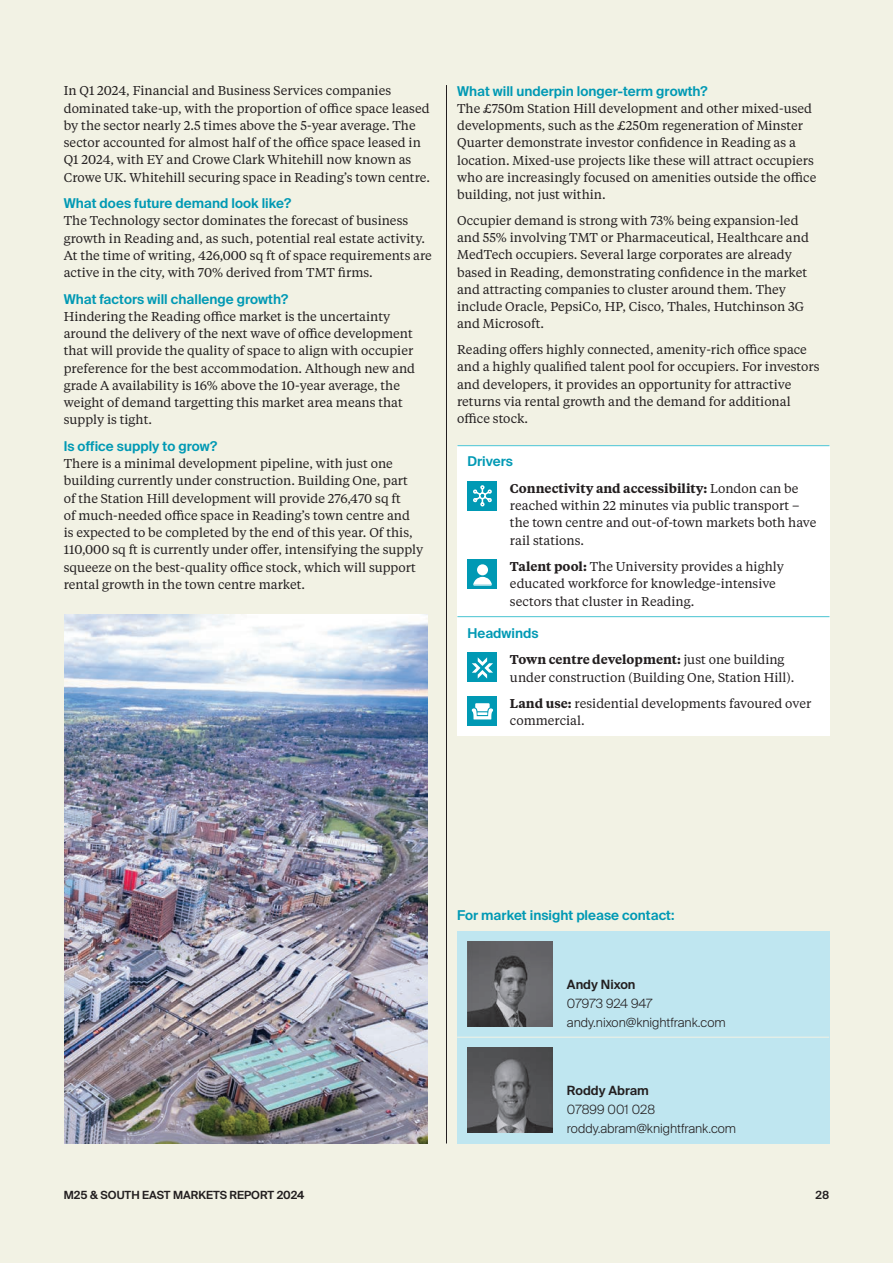
<style>
.page{position:relative;width:893px;height:1263px;background:#f2f2e4}
.page>*{position:absolute;margin:0;border:0;box-sizing:border-box;transform-origin:0 0}
.t1{font:600 13.5px "Suisse Intl";color:#0099b4}
.t2{font:12.75px/17.2px "Tiempos Text";color:#231f20}
.t3{font:300 12.75px/18.8px "Suisse Intl";color:#231f20}
.t4{font:600 12.75px "Suisse Intl";color:#231f20}
.t5{font:600 11.25px "Suisse Intl";color:#231f20}
.s1{font-weight:600}
</style>
<div class="page">
<hr style="left:446px;top:85px;width:1px;height:1058px;background:#231f20">
<img style="left:64px;top:614px;width:364px;height:529px">
<div style="left:457px;top:931px;width:372px;height:106px;background:#bfe6f0"></div>
<img style="left:468px;top:941px;width:85px;height:85px">
<div style="left:457px;top:1037px;width:372px;height:106px;background:#bfe6f0"></div>
<img style="left:468px;top:1048px;width:85px;height:85px">
<div style="left:457px;top:445px;width:372px;height:171px;background:#fff"></div>
<div style="left:467px;top:481px;width:30px;height:30px;background:#0099b4"></div>
<div style="left:467px;top:559px;width:30px;height:30px;background:#0099b4"></div>
<div style="left:457px;top:617px;width:372px;height:119px;background:#fff"></div>
<div style="left:467px;top:652px;width:30px;height:30px;background:#0099b4"></div>
<div style="left:467px;top:696px;width:30px;height:30px;background:#0099b4"></div>
<hr style="left:457px;top:616px;width:372px;height:1px;background:#48c3d1">
<hr style="left:457px;top:445px;width:372px;height:1px;background:#48c3d1">
<svg style="left:473px;top:485px;width:19px;height:22px"></svg>
<div style="left:477px;top:564px;width:11px;height:11px;background:#fff;border-radius:50%"></div>
<svg style="left:473px;top:577px;width:19px;height:9px"></svg>
<svg style="left:472px;top:657px;width:21px;height:22px"></svg>
<svg style="left:472px;top:703px;width:21px;height:16px"></svg>
<hr style="left:457px;top:1037px;width:372px;height:1px;background:#f2f2e4">
<p class="t2" style="left:64px;top:82px;width:368px">In Q1 2024, Financial and Business Services companies dominated take-up, with the proportion of office space leased by the sector nearly 2.5 times above the 5-year average. The sector accounted for almost half of the office space leased in Q1 2024, with EY and Crowe Clark Whitehill now known as Crowe UK. Whitehill securing space in Reading’s town centre.</p>
<p class="t1" style="left:64px;top:195px;width:229px">What does future demand look like?</p>
<p class="t2" style="left:64px;top:212px;width:370px">The Technology sector dominates the forecast of business growth in Reading and, as such, potential real estate activity.<br>At the time of writing, 426,000 sq ft of space requirements are active in the city, with 70% derived from TMT firms.</p>
<p class="t1" style="left:64px;top:291px;width:226px">What factors will challenge growth?</p>
<p class="t2" style="left:64px;top:307px;width:353px">Hindering the Reading office market is the uncertainty around the delivery of the next wave of office development that will provide the quality of space to align with occupier preference for the best accommodation. Although new and grade A availability is 16% above the 10-year average, the weight of demand targetting this market area means that supply is tight.</p>
<p class="t1" style="left:64px;top:438px;width:155px">Is office supply to grow?</p>
<p class="t2" style="left:64px;top:454px;width:361px">There is a minimal development pipeline, with just one building currently under construction. Building One, part<br>of the Station Hill development will provide 276,470 sq ft<br>of much-needed office space in Reading’s town centre and<br>is expected to be completed by the end of this year. Of this, 110,000 sq ft is currently under offer, intensifying the supply squeeze on the best-quality office stock, which will support rental growth in the town centre market.</p>
<p class="t1" style="left:457px;top:83px;width:252px">What will underpin longer-term growth?</p>
<p class="t2" style="left:457px;top:99px;width:361px">The £750m Station Hill development and other mixed-used developments, such as the £250m regeneration of Minster Quarter demonstrate investor confidence in Reading as a location. Mixed-use projects like these will attract occupiers who are increasingly focused on amenities outside the office building, not just within.</p>
<p class="t2" style="left:457px;top:211px;width:353px">Occupier demand is strong with 73% being expansion-led and 55% involving TMT or Pharmaceutical, Healthcare and MedTech occupiers. Several large corporates are already based in Reading, demonstrating confidence in the market and attracting companies to cluster around them. They include Oracle, PepsiCo, HP, Cisco, Thales, Hutchinson 3G and Microsoft.</p>
<p class="t2" style="left:457px;top:340px;width:364px">Reading offers highly connected, amenity-rich office space and a highly qualified talent pool for occupiers. For investors and developers, it provides an opportunity for attractive returns via rental growth and the demand for additional office stock.</p>
<p class="t1" style="left:467px;top:454px;width:47px">Drivers</p>
<p class="t2" style="left:510px;top:479px;width:308px"><span class="s1">Connectivity and accessibility:</span> London can be reached within 22 minutes via public transport – the town centre and out-of-town markets both have rail stations.</p>
<p class="t2" style="left:510px;top:557px;width:275px"><span class="s1">Talent pool:</span> The University provides a highly educated workforce for knowledge-intensive sectors that cluster in Reading.</p>
<p class="t1" style="left:467px;top:625px;width:73px">Headwinds</p>
<p class="t2" style="left:510px;top:650px;width:286px"><span class="s1">Town centre development:</span> just one building under construction (Building One, Station Hill).</p>
<p class="t2" style="left:510px;top:694px;width:303px"><span class="s1">Land use:</span> residential developments favoured over commercial.</p>
<p class="t1" style="left:457px;top:908px;width:219px">For market insight please contact:</p>
<p class="t4" style="left:567px;top:977px;width:70px">Andy Nixon</p>
<p class="t3" style="left:567px;top:994px;width:160px">07973 924 947 andy.nixon@knightfrank.com</p>
<p class="t4" style="left:567px;top:1083px;width:83px">Roddy Abram</p>
<p class="t3" style="left:567px;top:1100px;width:171px">07899 001 028 roddy.abram@knightfrank.com</p>
<p class="t5" style="left:64px;top:1189px;width:242px">M25 &amp; SOUTH EAST MARKETS REPORT 2024</p>
<p class="t5" style="left:815px;top:1189px;width:15px">28</p>
</div>
